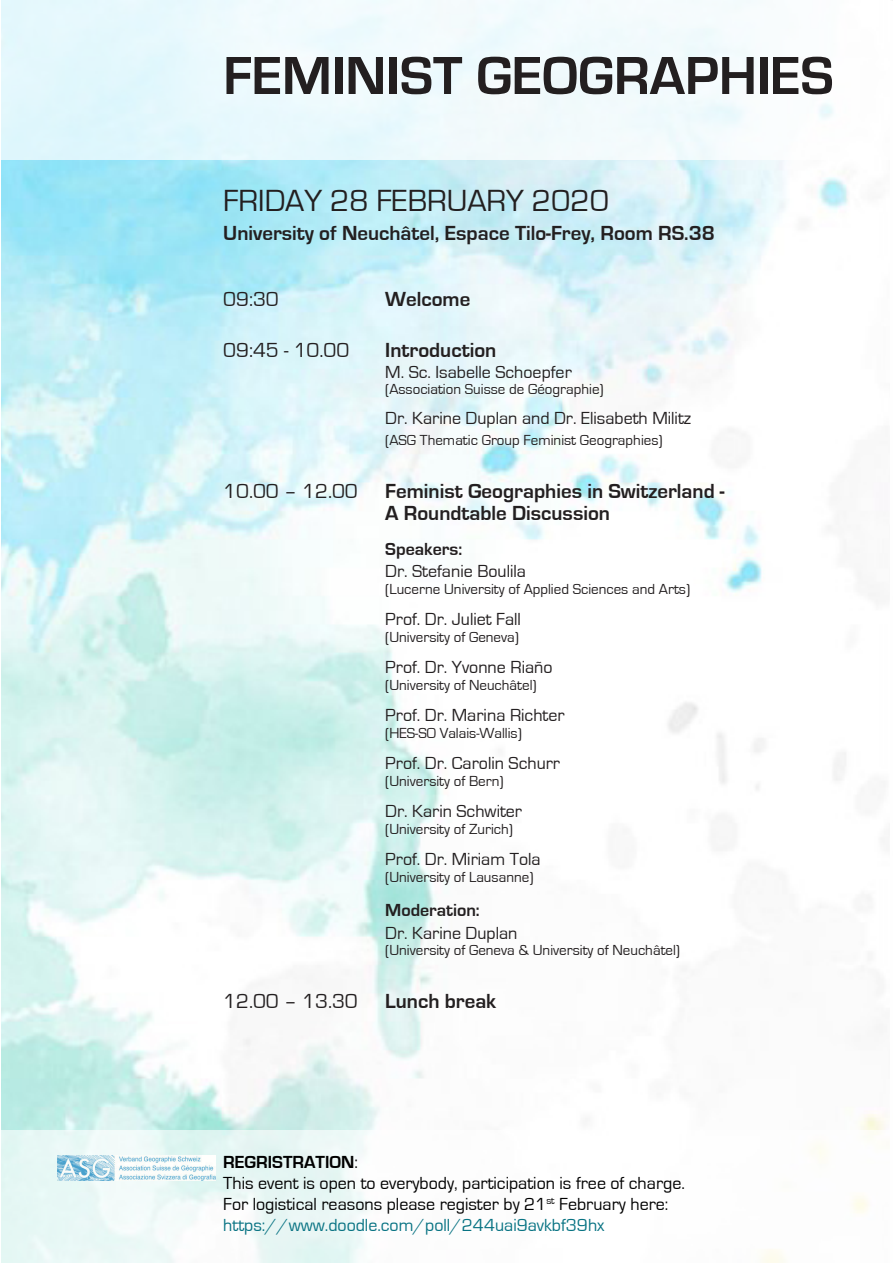
<style>
.page{position:relative;width:893px;height:1263px;background:#fff}
.page>*{position:absolute;margin:0;border:0;box-sizing:border-box;transform-origin:0 0}
.t1{font:700 55.5px "Eurostile";color:#231f20}
.t2{font:31.5px "Eurostile";color:#231f20}
.t3{font:700 21px/22.5px "Eurostile";color:#231f20}
.t4{font:21px "Eurostile";color:#231f20}
.t5{font:18px "Eurostile";color:#231f20}
.t6{font:18px "Eurostile";color:#000}
.t7{font:18px "Eurostile";color:#087383}
.t8{font:700 18px "Eurostile";color:#231f20}
.t9{font:700 18px "Eurostile";color:#000}
.t10{font:15px "Eurostile";color:#231f20}
.s1{font-weight:400}
</style>
<div class="page">
<img style="left:1px;top:159px;width:884px;height:971px">
<div style="left:0;top:0;width:893px;height:159px;background:linear-gradient(to right,#e1f7fd,#fcfdfd)"></div>
<svg style="left:1px;top:1130px;width:878px;height:133px"></svg>
<img style="left:57px;top:1155px;width:159px;height:25px">
<p class="t1" style="left:223px;top:45px;width:612px">FEMINIST GEOGRAPHIES</p>
<p class="t2" style="left:223px;top:184px;width:387px">FRIDAY 28 FEBRUARY 2020</p>
<p class="t3" style="left:223px;top:222px;width:493px">University of Neuchâtel, Espace Tilo-Frey, Room RS.38</p>
<p class="t4" style="left:223px;top:288px;width:57px">09:30</p>
<p class="t3" style="left:385px;top:288px;width:87px">Welcome</p>
<p class="t4" style="left:223px;top:339px;width:128px">09:45 - 10.00</p>
<p class="t3" style="left:385px;top:339px;width:113px">Introduction</p>
<p class="t5" style="left:385px;top:362px;width:188px">M. Sc. Isabelle Schoepfer</p>
<p class="t10" style="left:385px;top:381px;width:220px">(Association Suisse de Géographie)</p>
<p class="t5" style="left:385px;top:409px;width:307px">Dr. Karine Duplan and Dr. Elisabeth Militz</p>
<p class="t10" style="left:385px;top:432px;width:279px">(ASG Thematic Group Feminist Geographies)</p>
<p class="t4" style="left:223px;top:480px;width:136px">10.00 – 12.00</p>
<p class="t3" style="left:385px;top:480px;width:341px">Feminist Geographies in Switzerland -<br>A Roundtable Discussion</p>
<p class="t8" style="left:385px;top:539px;width:78px">Speakers:</p>
<p class="t5" style="left:385px;top:562px;width:142px">Dr. Stefanie Boulila</p>
<p class="t10" style="left:385px;top:581px;width:306px">(Lucerne University of Applied Sciences and Arts)</p>
<p class="t5" style="left:385px;top:610px;width:137px">Prof. Dr. Juliet Fall</p>
<p class="t10" style="left:385px;top:629px;width:135px">(University of Geneva)</p>
<p class="t5" style="left:385px;top:658px;width:169px">Prof. Dr. Yvonne Riaño</p>
<p class="t10" style="left:385px;top:677px;width:153px">(University of Neuchâtel)</p>
<p class="t5" style="left:385px;top:706px;width:181px">Prof. Dr. Marina Richter</p>
<p class="t10" style="left:385px;top:725px;width:138px">(HES-SO Valais-Wallis)</p>
<p class="t5" style="left:385px;top:754px;width:176px">Prof. Dr. Carolin Schurr</p>
<p class="t10" style="left:385px;top:773px;width:120px">(University of Bern)</p>
<p class="t5" style="left:385px;top:802px;width:138px">Dr. Karin Schwiter</p>
<p class="t10" style="left:385px;top:821px;width:129px">(University of Zurich)</p>
<p class="t5" style="left:385px;top:850px;width:157px">Prof. Dr. Miriam Tola</p>
<p class="t10" style="left:385px;top:869px;width:150px">(University of Lausanne)</p>
<p class="t8" style="left:385px;top:901px;width:96px">Moderation:</p>
<p class="t5" style="left:385px;top:923px;width:134px">Dr. Karine Duplan</p>
<p class="t10" style="left:385px;top:942px;width:296px">(University of Geneva &amp; University of Neuchâtel)</p>
<p class="t4" style="left:223px;top:990px;width:136px">12.00 – 13.30</p>
<p class="t3" style="left:385px;top:990px;width:113px">Lunch break</p>
<p class="t9" style="left:223px;top:1152px;width:136px">REGRISTRATION<span class="s1">:</span></p>
<p class="t6" style="left:223px;top:1173px;width:463px">This event is open to everybody, participation is free of charge.</p>
<p class="t6" style="left:223px;top:1194px;width:447px">For logistical reasons please register by 21<sup>st</sup> February here:</p>
<p class="t7" style="left:223px;top:1215px;width:383px">https://www.doodle.com/poll/244uai9avkbf39hx</p>
</div>
